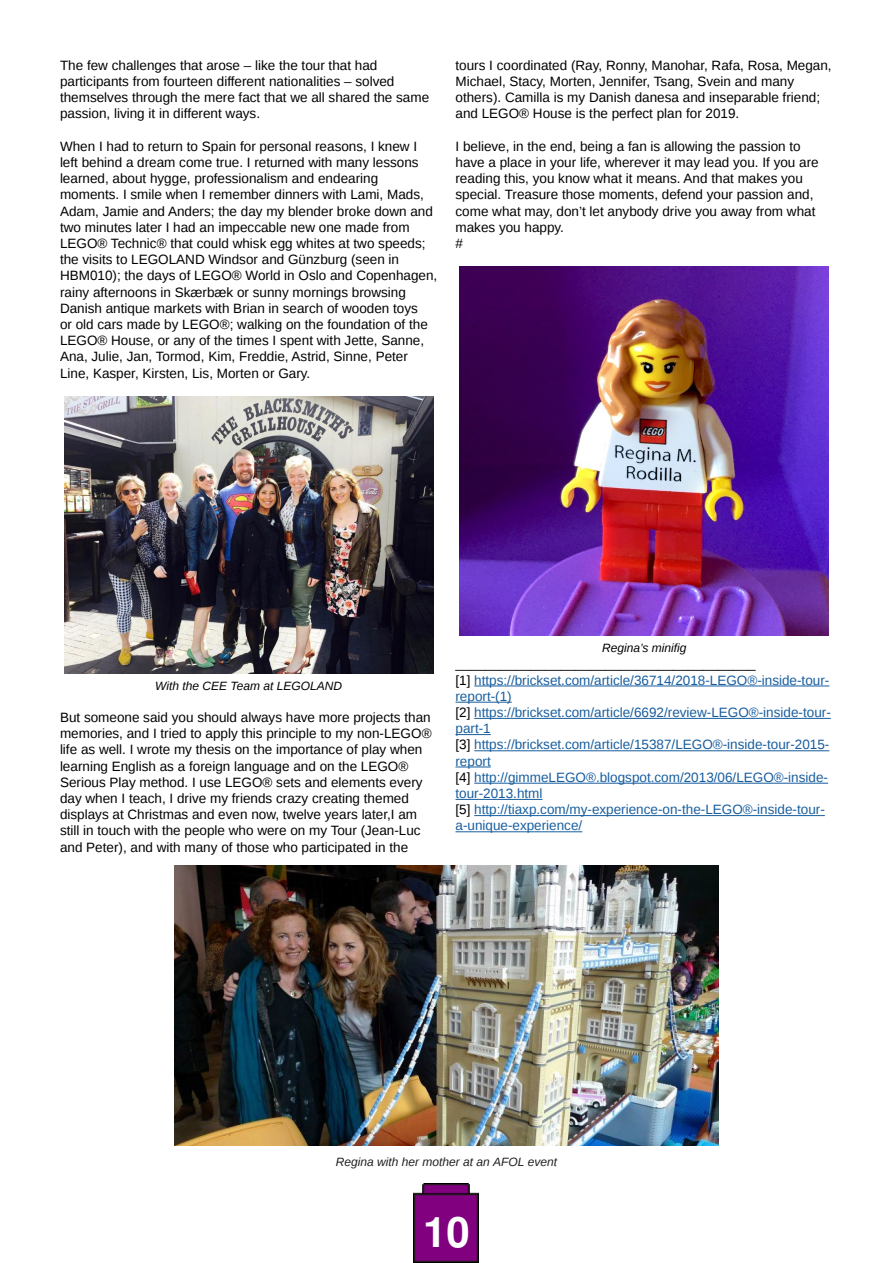
<style>
.page{position:relative;width:893px;height:1263px;background:#fff}
.page>*{position:absolute;margin:0;border:0;box-sizing:border-box;transform-origin:0 0}
.t1{font:700 42px "Free Sans";color:#fff}
.t2{font:13.5px/16.2px "Liberation Sans";color:#000}
.t3{font:13.5px/16.2px "Liberation Sans";color:#175d9e}
.t4{font:italic 12px "Liberation Sans";color:#000}
.t5{font:italic 12px "Liberation Sans";color:#231f20}
.s1{color:#000}
</style>
<div class="page">
<img style="left:413px;top:1183px;width:66px;height:80px">
<img style="left:64px;top:397px;width:369px;height:276px">
<hr style="left:474px;top:685px;width:355px;height:1px;background:#175d9e">
<hr style="left:455px;top:702px;width:57px;height:1px;background:#175d9e">
<hr style="left:474px;top:718px;width:357px;height:1px;background:#175d9e">
<hr style="left:455px;top:734px;width:36px;height:1px;background:#175d9e">
<hr style="left:474px;top:750px;width:355px;height:1px;background:#175d9e">
<hr style="left:455px;top:766px;width:36px;height:1px;background:#175d9e">
<hr style="left:474px;top:783px;width:354px;height:1px;background:#175d9e">
<hr style="left:455px;top:799px;width:88px;height:1px;background:#175d9e">
<hr style="left:474px;top:815px;width:351px;height:1px;background:#175d9e">
<hr style="left:455px;top:831px;width:127px;height:1px;background:#175d9e">
<img style="left:460px;top:267px;width:369px;height:369px">
<img style="left:174px;top:865px;width:544px;height:280px">
<p class="t2" style="left:60px;top:57px;width:371px">The few challenges that arose – like the tour that had participants from fourteen different nationalities – solved themselves through the mere fact that we all shared the same passion, living it in different ways.</p>
<p class="t2" style="left:60px;top:138px;width:379px">When I had to return to Spain for personal reasons, I knew I left behind a dream come true. I returned with many lessons learned, about hygge, professionalism and endearing moments. I smile when I remember dinners with Lami, Mads, Adam, Jamie and Anders; the day my blender broke down and two minutes later I had an impeccable new one made from LEGO® Technic® that could whisk egg whites at two speeds; the visits to LEGOLAND Windsor and Günzburg (seen in HBM010); the days of LEGO® World in Oslo and Copenhagen, rainy afternoons in Skærbæk or sunny mornings browsing Danish antique markets with Brian in search of wooden toys<br>or old cars made by LEGO®; walking on the foundation of the LEGO® House, or any of the times I spent with Jette, Sanne, Ana, Julie, Jan, Tormod, Kim, Freddie, Astrid, Sinne, Peter Line, Kasper, Kirsten, Lis, Morten or Gary.</p>
<p class="t2" style="left:455px;top:57px;width:378px">tours I coordinated (Ray, Ronny, Manohar, Rafa, Rosa, Megan, Michael, Stacy, Morten, Jennifer, Tsang, Svein and many others). Camilla is my Danish danesa and inseparable friend; and LEGO® House is the perfect plan for 2019.</p>
<p class="t2" style="left:455px;top:138px;width:365px">I believe, in the end, being a fan is allowing the passion to have a place in your life, wherever it may lead you. If you are reading this, you know what it means. And that makes you special. Treasure those moments, defend your passion and, come what may, don’t let anybody drive you away from what makes you happy.<br>#</p>
<p class="t4" style="left:155px;top:679px;width:188px">With the CEE Team at LEGOLAND</p>
<p class="t2" style="left:60px;top:709px;width:373px">But someone said you should always have more projects than memories, and I tried to apply this principle to my non-LEGO® life as well. I wrote my thesis on the importance of play when learning English as a foreign language and on the LEGO® Serious Play method. I use LEGO® sets and elements every day when I teach, I drive my friends crazy creating themed displays at Christmas and even now, twelve years later,I am still in touch with the people who were on my Tour (Jean-Luc and Peter), and with many of those who participated in the</p>
<p class="t4" style="left:602px;top:641px;width:86px">Regina’s minifig</p>
<p class="t3" style="left:455px;top:655px;width:377px"><span class="s1">________________________________________<br>[1]</span> https://brickset.com/article/36714/2018-LEGO®-inside-tour&shy;report-(1)<br><span class="s1">[2]</span> https://brickset.com/article/6692/review-LEGO®-inside-tour&shy;part-1<br><span class="s1">[3]</span> https://brickset.com/article/15387/LEGO®-inside-tour-2015- report<br><span class="s1">[4]</span> http://gimmeLEGO®.blogspot.com/2013/06/LEGO®-inside&shy;tour-2013.html<br><span class="s1">[5]</span> http://tiaxp.com/my-experience-on-the-LEGO®-inside-tour&shy;a-unique-experience/</p>
<p class="t5" style="left:336px;top:1155px;width:223px">Regina with her mother at an AFOL event</p>
<h1 class="t1" style="left:423px;top:1199px;width:48px">10</h1>
</div>
